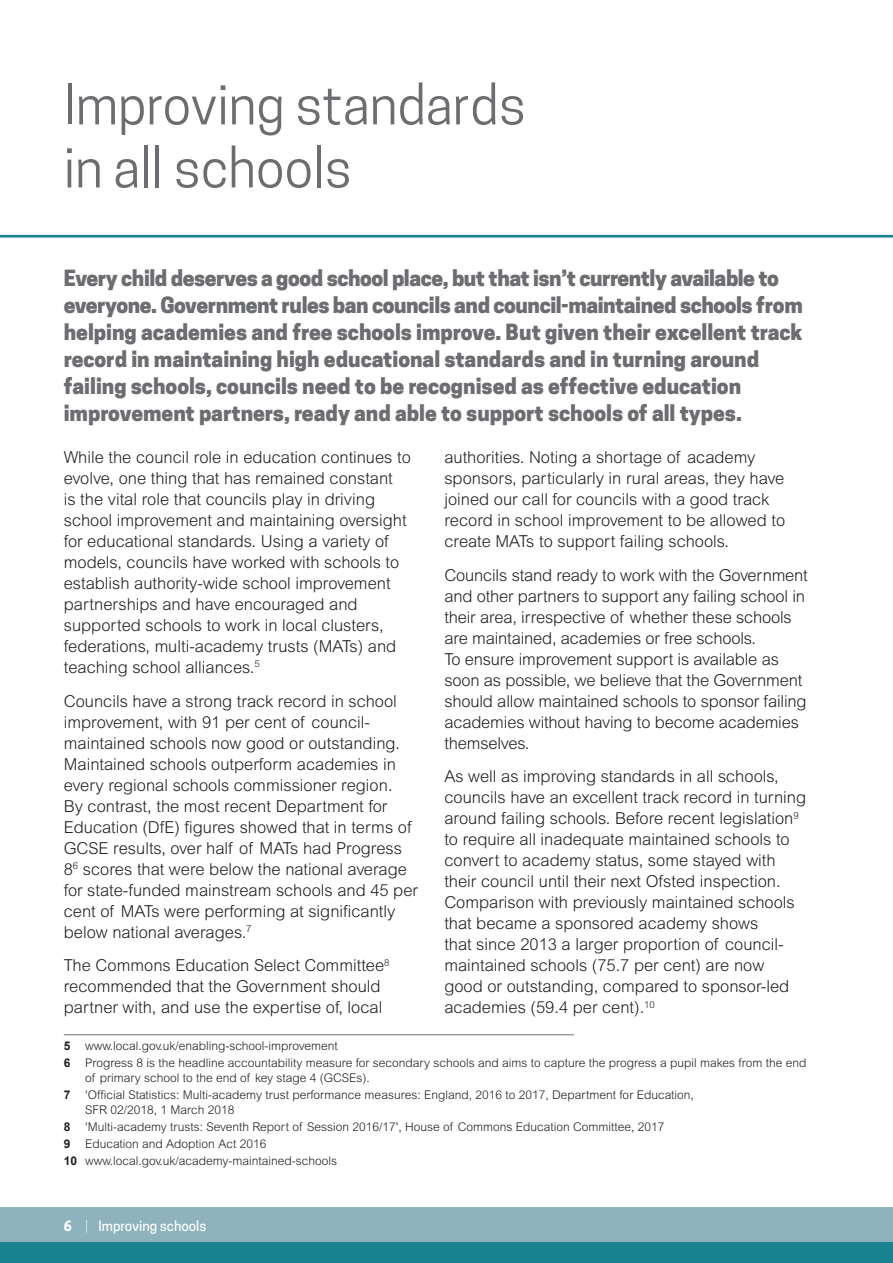
<style>
.page{position:relative;width:893px;height:1263px;background:#fff}
.page>*{position:absolute;margin:0;border:0;box-sizing:border-box;transform-origin:0 0}
.t1{font:52.5px/63px "Cooper Hewitt";color:#6c6d70}
.t2{font:800 21px/27px "Cooper Hewitt";color:#6c6d70}
.t3{font:300 16.5px/21px "Arial MT Std";color:#231f20}
.t4{font:500 13.5px "Cooper Hewitt";color:#fff}
.t5{font:300 12px/17.1px "Arial MT Std";color:#231f20}
.s1{font-family:"Arial";font-weight:700}
.s2{font-weight:700}
.s3{font-weight:300}
</style>
<div class="page">
<div style="left:0;top:1242px;width:893px;height:21px;background:#188492"></div>
<div style="left:0;top:1208px;width:893px;height:34px;background:#8eb3bd"></div>
<hr style="left:64px;top:1034px;width:510px;height:1px;background:#6c6d70">
<svg style="left:0;top:234px;width:893px;height:4px;background:#62abb5"></svg>
<h1 class="t1" style="left:64px;top:73px;width:464px">Improving standards in all schools</h1>
<p class="t2" style="left:64px;top:264px;width:741px">Every child deserves a good school place, but that isn’t currently available to everyone. Government rules ban councils and council-maintained schools from helping academies and free schools improve. But given their excellent track record in maintaining high educational standards and in turning around failing schools, councils need to be recognised as effective education improvement partners, ready and able to support schools of all types.</p>
<p class="t3" style="left:444px;top:446px;width:342px">authorities. Noting a shortage of academy sponsors, particularly in rural areas, they have joined our call for councils with a good track record in school improvement to be allowed to create MATs to support failing schools.</p>
<p class="t3" style="left:444px;top:564px;width:365px">Councils stand ready to work with the Government and other partners to support any failing school in their area, irrespective of whether these schools are maintained, academies or free schools.<br>To ensure improvement support is available as soon as possible, we believe that the Government should allow maintained schools to sponsor failing academies without having to become academies themselves.</p>
<p class="t3" style="left:444px;top:766px;width:363px">As well as improving standards in all schools, councils have an excellent track record in turning around failing schools. Before recent legislation<sup>9 </sup>to require all inadequate maintained schools to convert to academy status, some stayed with their council until their next Ofsted inspection.<br>Comparison with previously maintained schools that became a sponsored academy shows<br>that since 2013 a larger proportion of council&shy;maintained schools (75.7 per cent) are now good or outstanding, compared to sponsor-led academies (59.4 per cent).<sup>10</sup></p>
<p class="t3" style="left:64px;top:446px;width:349px">While the council role in education continues to evolve, one thing that has remained constant<br>is the vital role that councils play in driving school improvement and maintaining oversight for educational standards. Using a variety of models, councils have worked with schools to establish authority-wide school improvement partnerships and have encouraged and supported schools to work in local clusters, federations, multi-academy trusts (MATs) and teaching school alliances.<sup>5</sup></p>
<p class="t3" style="left:64px;top:690px;width:356px">Councils have a strong track record in school improvement, with 91 per cent of council&shy;maintained schools now good or outstanding.<br>Maintained schools outperform academies in every regional schools commissioner region.<br>By contrast, the most recent Department for Education (DfE) figures showed that in terms of GCSE results, over half of MATs had Progress 8<sup>6</sup> scores that were below the national average for state-funded mainstream schools and 45 per cent of MATs were performing at significantly below national averages.<sup>7</sup></p>
<p class="t3" style="left:64px;top:955px;width:327px">The Commons Education Select Committee<sup>8 </sup>recommended that the Government should partner with, and use the expertise of, local</p>
<p class="t5" style="left:64px;top:1037px;width:744px"><span class="s1">5</span> www.local.gov.uk/enabling-school-improvement<br><span class="s1">6</span> Progress 8 is the headline accountability measure for secondary schools and aims to capture the progress a pupil makes from the end</p>
<p class="t5" style="left:64px;top:1069px;width:632px;text-indent:21px">of primary school to the end of key stage 4 (GCSEs).<br><span class="s1">7</span> 'Official Statistics: Multi-academy trust performance measures: England, 2016 to 2017, Department for Education,</p>
<p class="t5" style="left:64px;top:1101px;width:602px;text-indent:21px">SFR 02/2018, 1 March 2018<br><span class="s1">8</span> 'Multi-academy trusts: Seventh Report of Session 2016/17', House of Commons Education Committee, 2017<br><span class="s1">9</span> Education and Adoption Act 2016<br><span class="s1">10</span> www.local.gov.uk/academy-maintained-schools</p>
<p class="t4" style="left:64px;top:1218px;width:144px"><span class="s2">6</span> <span class="s3">|</span> Improving schools</p>
</div>
